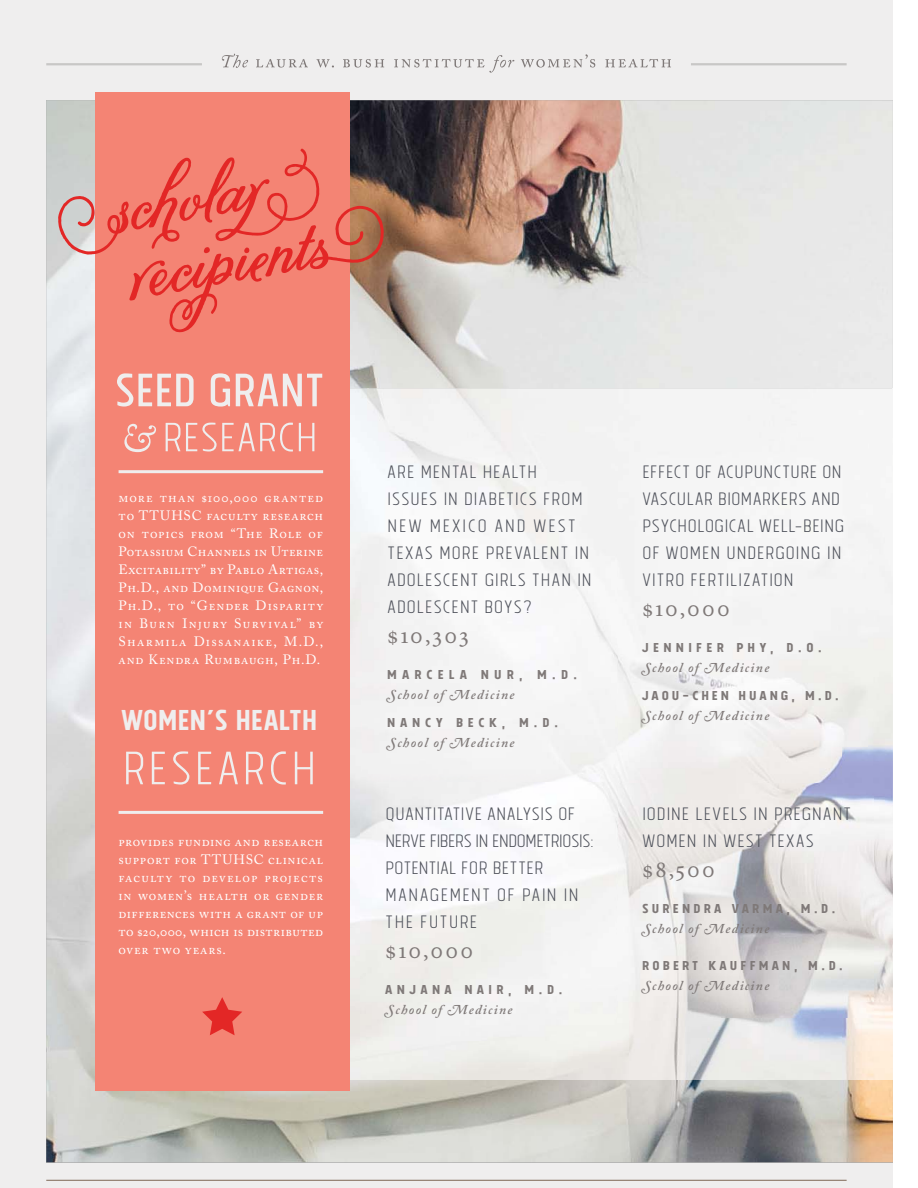
<style>
.page{position:relative;width:918px;height:1188px;background:#fff}
.page>*{position:absolute;margin:0;border:0;box-sizing:border-box;transform-origin:0 0}
.t1{font:700 86.4px "Melany Lane";color:#e32726}
.t2{font:300 58.5px "Tolyer No 2";letter-spacing:.025em;color:#efeeee}
.t3{font:500 36px "Tolyer No 2";letter-spacing:-.005em;color:#efeeee}
.t4{font:24px "Minion Pro";letter-spacing:.085em;color:#7f7978}
.t5{font:300 22.5px/27px "Tolyer No 2";letter-spacing:.015em;color:#50535c}
.t6{font:500 18px "Tolyer No 1";letter-spacing:.18em;color:#7f7978}
.t7{font:500 18px "Tolyer No 1";letter-spacing:.24em;color:#7f7978}
.t8{font:500 18px "Tolyer No 1";letter-spacing:.16em;color:#7f7978}
.t9{font:500 18px "Tolyer No 1";letter-spacing:.28em;color:#7f7978}
.t10{font:500 18px "Tolyer No 1";letter-spacing:.26em;color:#7f7978}
.t11{font:13.5px/18px "Adobe Caslon Pro";letter-spacing:.055em;color:#fff;text-align:justify}
.t12{font:italic 600 13.5px "Adobe Caslon Pro";letter-spacing:.1em;color:#7f7978}
</style>
<div class="page">
<div style="left:0;top:0;width:893px;height:1188px;background:#efeeee"></div>
<img style="left:46px;top:100px;width:847px;height:1062px">
<img style="left:350px;top:388px;width:17px;height:692px">
<img style="left:367px;top:388px;width:526px;height:106px">
<img style="left:579px;top:494px;width:51px;height:586px">
<img style="left:841px;top:494px;width:52px;height:586px">
<img style="left:630px;top:747px;width:211px;height:36px">
<img style="left:367px;top:774px;width:212px;height:9px">
<img style="left:630px;top:1017px;width:211px;height:63px">
<img style="left:367px;top:1041px;width:212px;height:39px">
<div style="left:95px;top:92px;width:255px;height:998px;background:#f48474"></div>
<hr style="left:119px;top:470px;width:204px;height:3px;background:#efeeee">
<hr style="left:119px;top:811px;width:204px;height:3px;background:#efeeee">
<svg style="left:202px;top:997px;width:40px;height:38px"></svg>
<svg style="left:124px;top:423px;width:190px;height:29px"></svg>
<svg style="left:117px;top:373px;width:205px;height:34px"></svg>
<img style="left:363px;top:441px;width:252px;height:333px">
<img style="left:618px;top:441px;width:249px;height:306px">
<img style="left:618px;top:783px;width:255px;height:234px">
<img style="left:361px;top:783px;width:254px;height:258px">
<hr style="left:46px;top:1180px;width:801px;height:1px;background:#7e6856">
<hr style="left:691px;top:63px;width:156px;height:2px;background:#c8c7c6">
<hr style="left:46px;top:63px;width:156px;height:2px;background:#c8c7c6">
<svg style="left:222px;top:54px;width:26px;height:14px"></svg>
<svg style="left:256px;top:59px;width:52px;height:9px"></svg>
<svg style="left:317px;top:59px;width:17px;height:9px"></svg>
<svg style="left:343px;top:59px;width:41px;height:9px"></svg>
<svg style="left:394px;top:55px;width:120px;height:18px"></svg>
<svg style="left:521px;top:54px;width:74px;height:14px"></svg>
<svg style="left:605px;top:59px;width:66px;height:8px"></svg>
<h1 class="t1" style="left:48px;top:163px;width:208px;rotate:-10deg">scholar</h1>
<h1 class="t1" style="left:118px;top:220px;width:256px;rotate:-10deg">recipients</h1>
<p class="t11" style="left:119px;top:488px;width:206px">more than $100,000 granted to TTUHSC faculty research on topics from “The Role of Potassium Channels in Uterine Excitability” by Pablo Artigas, Ph.D., and Dominique Gagnon, Ph.D., to “Gender Disparity in Burn Injury Survival” by Sharmila Dissanaike, M.D., and Kendra Rumbaugh, Ph.D.</p>
<h3 class="t3" style="left:121px;top:697px;width:198px">WOMEN’S HEALTH</h3>
<h2 class="t2" style="left:122px;top:730px;width:197px">RESEARCH</h2>
<p class="t11" style="left:119px;top:832px;width:206px">provides funding and research support for TTUHSC clinical faculty to develop projects in women’s health or gender differences with a grant of up to $20,000, which is distributed over two years.</p>
<h3 class="t5" style="left:387px;top:457px;width:206px">ARE MENTAL HEALTH<br>ISSUES IN DIABETICS FROM<br>NEW MEXICO AND WEST<br>TEXAS MORE PREVALENT IN<br>ADOLESCENT GIRLS THAN IN<br>ADOLESCENT BOYS?</h3>
<h3 class="t4" style="left:387px;top:621px;width:83px">$10,303</h3>
<h3 class="t9" style="left:387px;top:663px;width:192px">MARCELA NUR, M.D.</h3>
<p class="t12" style="left:387px;top:686px;width:129px">School of Medicine</p>
<h3 class="t10" style="left:387px;top:711px;width:173px">NANCY BECK, M.D.</h3>
<p class="t12" style="left:387px;top:734px;width:129px">School of Medicine</p>
<h3 class="t5" style="left:385px;top:799px;width:211px">QUANTITATIVE ANALYSIS OF<br>NERVE FIBERS IN ENDOMETRIOSIS:<br>POTENTIAL FOR BETTER<br>MANAGEMENT OF PAIN IN<br>THE FUTURE</h3>
<h3 class="t4" style="left:385px;top:936px;width:89px">$10,000</h3>
<h3 class="t7" style="left:385px;top:978px;width:179px">ANJANA NAIR, M.D.</h3>
<p class="t12" style="left:385px;top:1001px;width:129px">School of Medicine</p>
<h3 class="t5" style="left:642px;top:457px;width:204px">EFFECT OF ACUPUNCTURE ON<br>VASCULAR BIOMARKERS AND<br>PSYCHOLOGICAL WELL-BEING<br>OF WOMEN UNDERGOING IN<br>VITRO FERTILIZATION</h3>
<h3 class="t4" style="left:642px;top:594px;width:89px">$10,000</h3>
<h3 class="t7" style="left:642px;top:636px;width:182px">JENNIFER PHY, D.O.</h3>
<p class="t12" style="left:642px;top:659px;width:129px">School of Medicine</p>
<h3 class="t8" style="left:642px;top:684px;width:198px">JAOU-CHEN HUANG, M.D.</h3>
<p class="t12" style="left:642px;top:707px;width:129px">School of Medicine</p>
<h3 class="t5" style="left:642px;top:799px;width:211px">IODINE LEVELS IN PREGNANT<br>WOMEN IN WEST TEXAS</h3>
<h3 class="t4" style="left:642px;top:855px;width:74px">$8,500</h3>
<h3 class="t6" style="left:642px;top:897px;width:195px">SURENDRA VARMA, M.D.</h3>
<p class="t12" style="left:642px;top:920px;width:129px">School of Medicine</p>
<h3 class="t6" style="left:642px;top:954px;width:203px">ROBERT KAUFFMAN, M.D.</h3>
<p class="t12" style="left:642px;top:977px;width:129px">School of Medicine</p>
</div>
